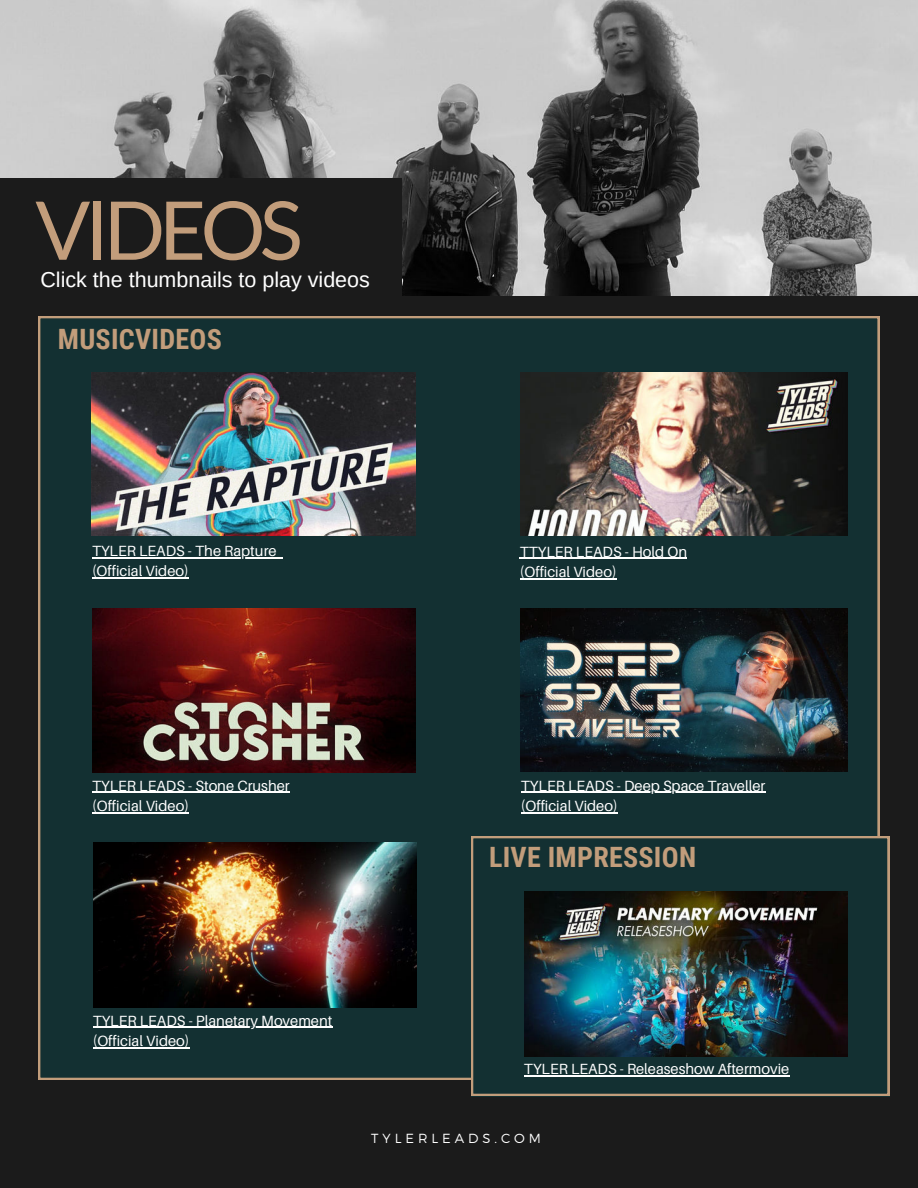
<style>
.page{position:relative;width:918px;height:1188px;background:#1b1b1b}
.page>*{position:absolute;margin:0;border:0;box-sizing:border-box;transform-origin:0 0}
.t1{font:81px "Lato";letter-spacing:-.07em;color:#c29d7b}
.t2{font:700 28.05px "Roboto Condensed";letter-spacing:.01em;color:#c29d7b}
.t3{font:21.45px "Arimo";color:#fff}
.t4{font:14.7px/20.2px "Aileron";color:#fff}
.t5{font:300 13.2px "Montserrat";letter-spacing:.3em;color:#fff}
</style>
<div class="page">
<img style="left:0;top:0;width:918px;height:296px">
<div style="left:0;top:178px;width:401px;height:132px;background:#1b1b1b"></div>
<div style="left:38px;top:316px;width:842px;height:764px;background:#133032"></div>
<img style="left:93px;top:608px;width:323px;height:164px">
<img style="left:521px;top:608px;width:326px;height:163px">
<img style="left:92px;top:373px;width:324px;height:163px">
<img style="left:521px;top:373px;width:326px;height:163px">
<svg style="left:471px;top:836px;width:419px;height:260px;background:#1e3636"></svg>
<img style="left:525px;top:892px;width:322px;height:164px">
<hr style="left:520px;top:558px;width:167px;height:1px;background:#fff">
<hr style="left:520px;top:578px;width:97px;height:1px;background:#fff">
<hr style="left:92px;top:557px;width:185px;height:1px;background:#fff">
<hr style="left:92px;top:577px;width:97px;height:1px;background:#fff">
<hr style="left:92px;top:792px;width:198px;height:1px;background:#fff">
<hr style="left:92px;top:812px;width:97px;height:1px;background:#fff">
<hr style="left:521px;top:792px;width:244px;height:1px;background:#fff">
<hr style="left:521px;top:812px;width:97px;height:1px;background:#fff">
<hr style="left:524px;top:1076px;width:265px;height:1px;background:#fff">
<img style="left:93px;top:843px;width:323px;height:164px">
<hr style="left:93px;top:1027px;width:239px;height:1px;background:#fff">
<hr style="left:93px;top:1047px;width:97px;height:1px;background:#fff">
<h1 class="t1" style="left:35px;top:185px;width:269px">VIDEOS</h1>
<h3 class="t3" style="left:40px;top:266px;width:331px">Click the thumbnails to play videos</h3>
<h2 class="t2" style="left:58px;top:319px;width:166px">MUSICVIDEOS</h2>
<p class="t4" style="left:92px;top:541px;width:186px">TYLER LEADS - The Rapture (Official Video)</p>
<p class="t4" style="left:520px;top:542px;width:169px">TTYLER LEADS - Hold On (Official Video)</p>
<p class="t4" style="left:92px;top:776px;width:199px">TYLER LEADS - Stone Crusher (Official Video)</p>
<p class="t4" style="left:521px;top:776px;width:246px">TYLER LEADS - Deep Space Traveller (Official Video)</p>
<h2 class="t2" style="left:489px;top:837px;width:209px">LIVE IMPRESSION</h2>
<p class="t4" style="left:93px;top:1011px;width:241px">TYLER LEADS - Planetary Movement (Official Video)</p>
<p class="t4" style="left:524px;top:1059px;width:267px">TYLER LEADS - Releaseshow Aftermovie</p>
<p class="t5" style="left:371px;top:1130px;width:171px">TYLERLEADS.COM</p>
</div>
